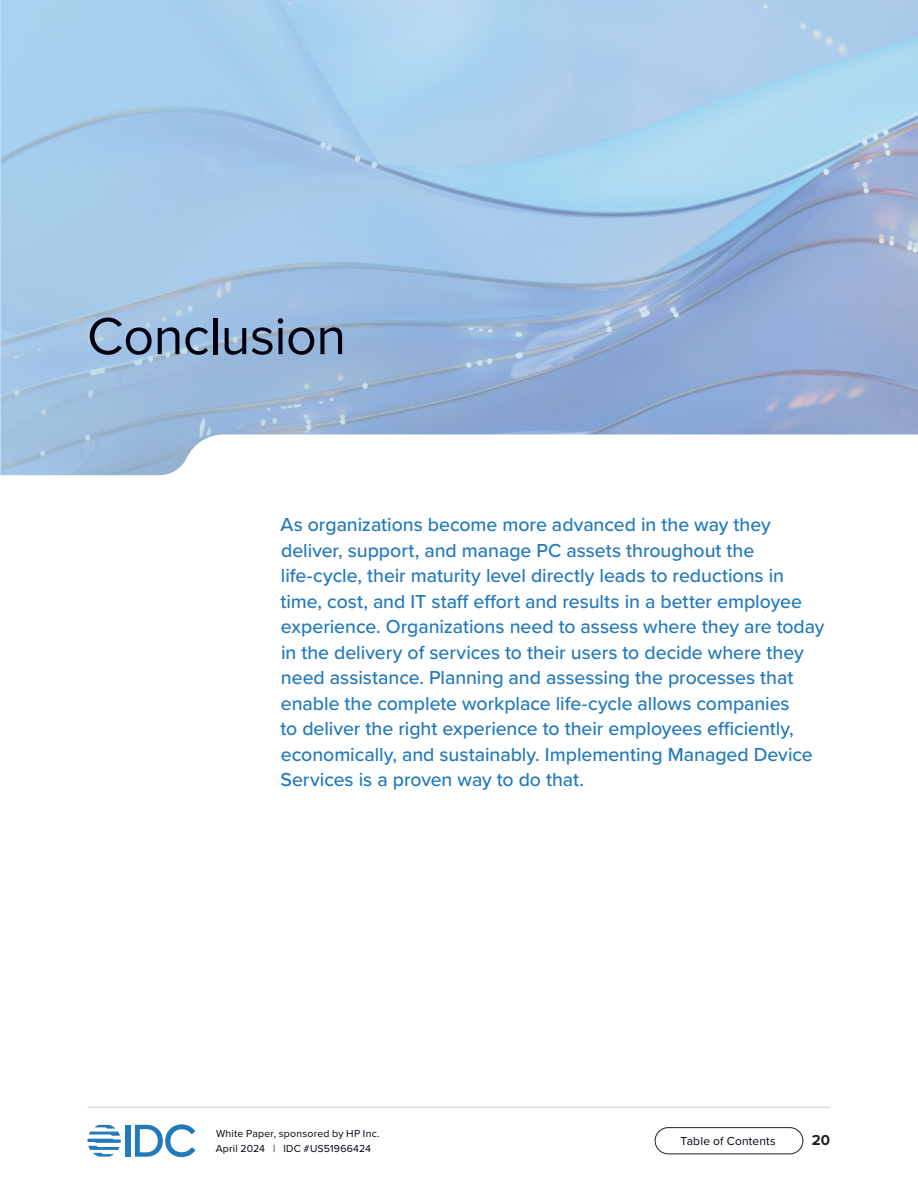
<style>
.page{position:relative;width:918px;height:1188px;background:#fff}
.page>*{position:absolute;margin:0;border:0;box-sizing:border-box;transform-origin:0 0}
.H2_Main_Section_Title__black{font:54px "Proxima Nova";letter-spacing:-.01em;color:#01010f}
.Emphasized_Paragraph{font:500 19.5px/25.5px "Proxima Nova";letter-spacing:-.005em;color:#2279bc}
.t1{font:700 15px "Proxima Nova";color:#231f20}
.t2{font:12px "Proxima Nova";letter-spacing:.015em;color:#01010f}
.t3{font:10.5px/15px "Proxima Nova";letter-spacing:.02em;color:#01010f}
</style>
<div class="page">
<div style="left:126px;top:1125px;width:5px;height:32px;background:#2279bc"></div>
<svg style="left:135px;top:1124px;width:60px;height:33px"></svg>
<svg style="left:87px;top:1125px;width:34px;height:32px"></svg>
<hr style="left:87px;top:1107px;width:743px;height:1px;background:#ccc">
<div style="left:655px;top:1127px;width:148px;height:27px;border:1px solid #231f20;border-radius:13px"></div>
<img style="left:0;top:0;width:918px;height:475px">
<h2 class="H2_Main_Section_Title__black" style="left:87px;top:296px;width:261px">Conclusion</h2>
<p class="Emphasized_Paragraph" style="left:280px;top:511px;width:546px">As organizations become more advanced in the way they deliver, support, and manage PC assets throughout the life-cycle, their maturity level directly leads to reductions in time, cost, and IT staff effort and results in a better employee experience. Organizations need to assess where they are today in the delivery of services to their users to decide where they need assistance. Planning and assessing the processes that enable the complete workplace life-cycle allows companies<br>to deliver the right experience to their employees efficiently, economically, and sustainably. Implementing Managed Device Services is a proven way to do that.</p>
<p class="t3" style="left:216px;top:1126px;width:165px">White Paper, sponsored by HP Inc.<br>April 2024 | IDC #US51966424</p>
<p class="t2" style="left:681px;top:1132px;width:97px">Table of Contents</p>
<p class="t1" style="left:812px;top:1129px;width:20px">20</p>
</div>
